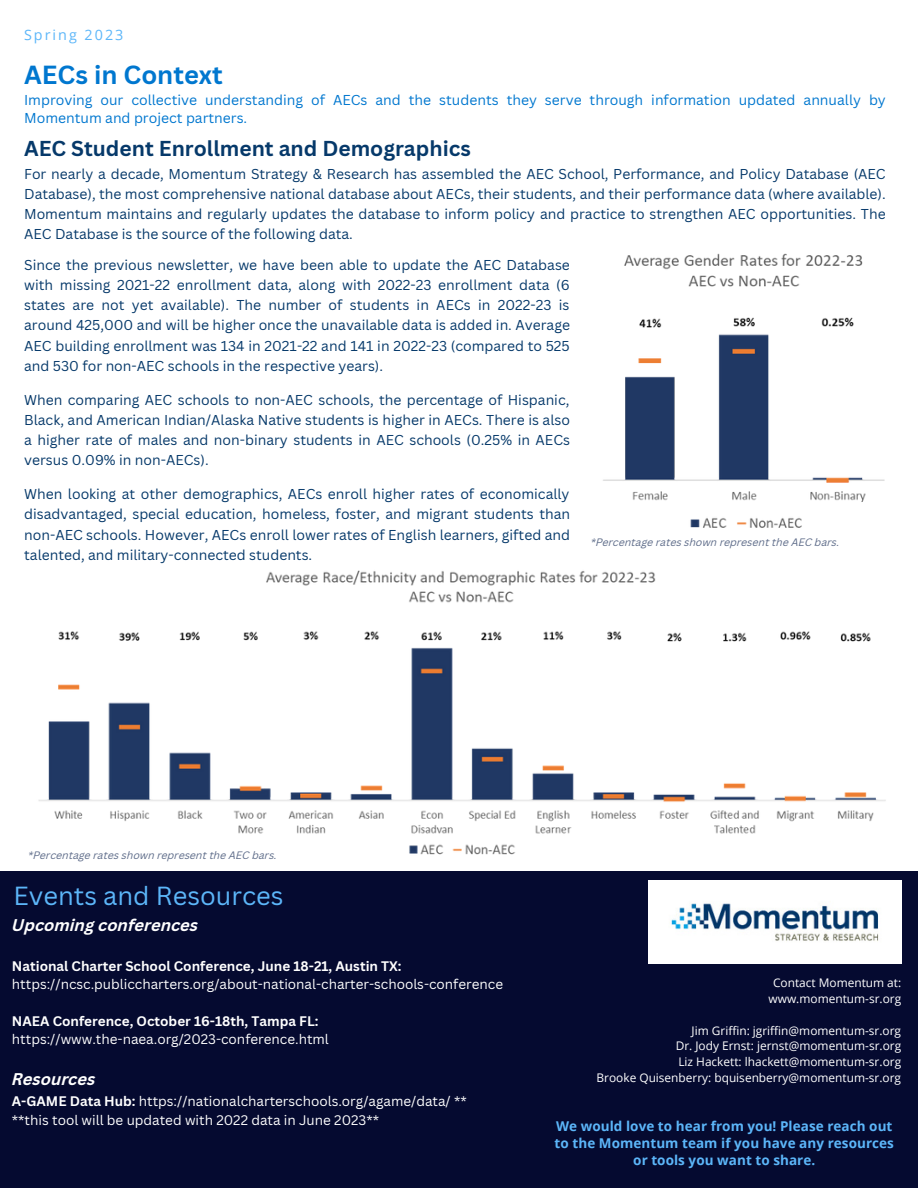
<style>
.page{position:relative;width:918px;height:1188px;background:#fff}
.page>*{position:absolute;margin:0;border:0;box-sizing:border-box;transform-origin:0 0}
.t1{font:25.5px "Canva Sans";color:#5cb6f9}
.t2{font:700 25.5px "Canva Sans";color:#0077cf}
.t3{font:700 21px "Canva Sans";color:#06396a}
.t4{font:italic 700 16.5px "Canva Sans";color:#fff}
.t5{font:14.4px "Open Sans";letter-spacing:.14em;color:#5cb6f9}
.t6{font:13.95px/20.2px "Canva Sans";color:#06396a;text-align:justify}
.t7{font:13.95px/18px "Canva Sans";color:#0077cf}
.t8{font:13.5px "Canva Sans";color:#fff}
.t9{font:700 13.5px/16.8px "Open Sans";letter-spacing:.005em;color:#5cb6f9;text-align:center}
.t10{font:700 13.5px "Canva Sans";color:#fff}
.t11{font:11.85px "Open Sans";color:#fff}
.t12{font:italic 10.5px "Canva Sans";color:#5f6d8a}
.s1{font-weight:700}
</style>
<div class="page">
<div style="left:0;top:871px;width:918px;height:317px;background:#050a30"></div>
<img style="left:648px;top:880px;width:254px;height:84px">
<img style="left:603px;top:253px;width:282px;height:275px">
<img style="left:38px;top:570px;width:848px;height:285px">
<p class="t5" style="left:24px;top:25px;width:101px">Spring 2023</p>
<p class="t2" style="left:24px;top:57px;width:200px">AECs in Context</p>
<p class="t7" style="left:24px;top:90px;width:863px">Improving our collective understanding of AECs and the students they serve through information updated annually by<br>Momentum and project partners.</p>
<p class="t3" style="left:24px;top:134px;width:448px">AEC Student Enrollment and Demographics</p>
<p class="t6" style="left:24px;top:163px;width:863px">For nearly a decade, Momentum Strategy &amp; Research has assembled the AEC School, Performance, and Policy Database (AEC Database), the most comprehensive national database about AECs, their students, and their performance data (where available).<br>Momentum maintains and regularly updates the database to inform policy and practice to strengthen AEC opportunities. The AEC Database is the source of the following data.</p>
<p class="t6" style="left:24px;top:254px;width:547px">Since the previous newsletter, we have been able to update the AEC Database with missing 2021-22 enrollment data, along with 2022-23 enrollment data (6 states are not yet available). The number of students in AECs in 2022-23 is around 425,000 and will be higher once the unavailable data is added in. Average AEC building enrollment was 134 in 2021-22 and 141 in 2022-23 (compared to 525 and 530 for non-AEC schools in the respective years).</p>
<p class="t6" style="left:24px;top:389px;width:547px">When comparing AEC schools to non-AEC schools, the percentage of Hispanic, Black, and American Indian/Alaska Native students is higher in AECs. There is also a higher rate of males and non-binary students in AEC schools (0.25% in AECs versus 0.09% in non-AECs).</p>
<p class="t6" style="left:24px;top:484px;width:547px">When looking at other demographics, AECs enroll higher rates of economically disadvantaged, special education, homeless, foster, and migrant students than non-AEC schools. However, AECs enroll lower rates of English learners, gifted and talented, and military-connected students.</p>
<p class="t12" style="left:591px;top:538px;width:250px">*Percentage rates shown represent the AEC bars.</p>
<p class="t12" style="left:28px;top:851px;width:250px">*Percentage rates shown represent the AEC bars.</p>
<p class="t1" style="left:14px;top:878px;width:272px">Events and Resources</p>
<p class="t4" style="left:12px;top:918px;width:188px">Upcoming conferences</p>
<p class="t10" style="left:12px;top:956px;width:391px">National Charter School Conference, June 18-21, Austin TX:</p>
<p class="t8" style="left:12px;top:975px;width:493px">https://ncsc.publiccharters.org/about-national-charter-schools-conference</p>
<p class="t10" style="left:12px;top:1011px;width:308px">NAEA Conference, October 16-18th, Tampa FL:</p>
<p class="t8" style="left:12px;top:1030px;width:319px">https://www.the-naea.org/2023-conference.html</p>
<p class="t4" style="left:12px;top:1072px;width:85px">Resources</p>
<p class="t8" style="left:12px;top:1092px;width:456px"><span class="s1">A-GAME Data Hub:</span> https://nationalcharterschools.org/agame/data/ **</p>
<p class="t8" style="left:12px;top:1110px;width:369px">**this tool will be updated with 2022 data in June 2023**</p>
<p class="t11" style="left:773px;top:974px;width:130px">Contact Momentum at:</p>
<p class="t11" style="left:769px;top:990px;width:134px">www.momentum-sr.org</p>
<p class="t11" style="left:692px;top:1022px;width:211px">Jim Griffin: jgriffin@momentum-sr.org</p>
<p class="t11" style="left:676px;top:1038px;width:227px">Dr. Jody Ernst: jernst@momentum-sr.org</p>
<p class="t11" style="left:678px;top:1054px;width:224px">Liz Hackett: lhackett@momentum-sr.org</p>
<p class="t11" style="left:597px;top:1070px;width:306px">Brooke Quisenberry: bquisenberry@momentum-sr.org</p>
<p class="t9" style="left:555px;top:1117px;width:341px">We would love to hear from you! Please reach out to the Momentum team if you have any resources or tools you want to share.</p>
</div>
